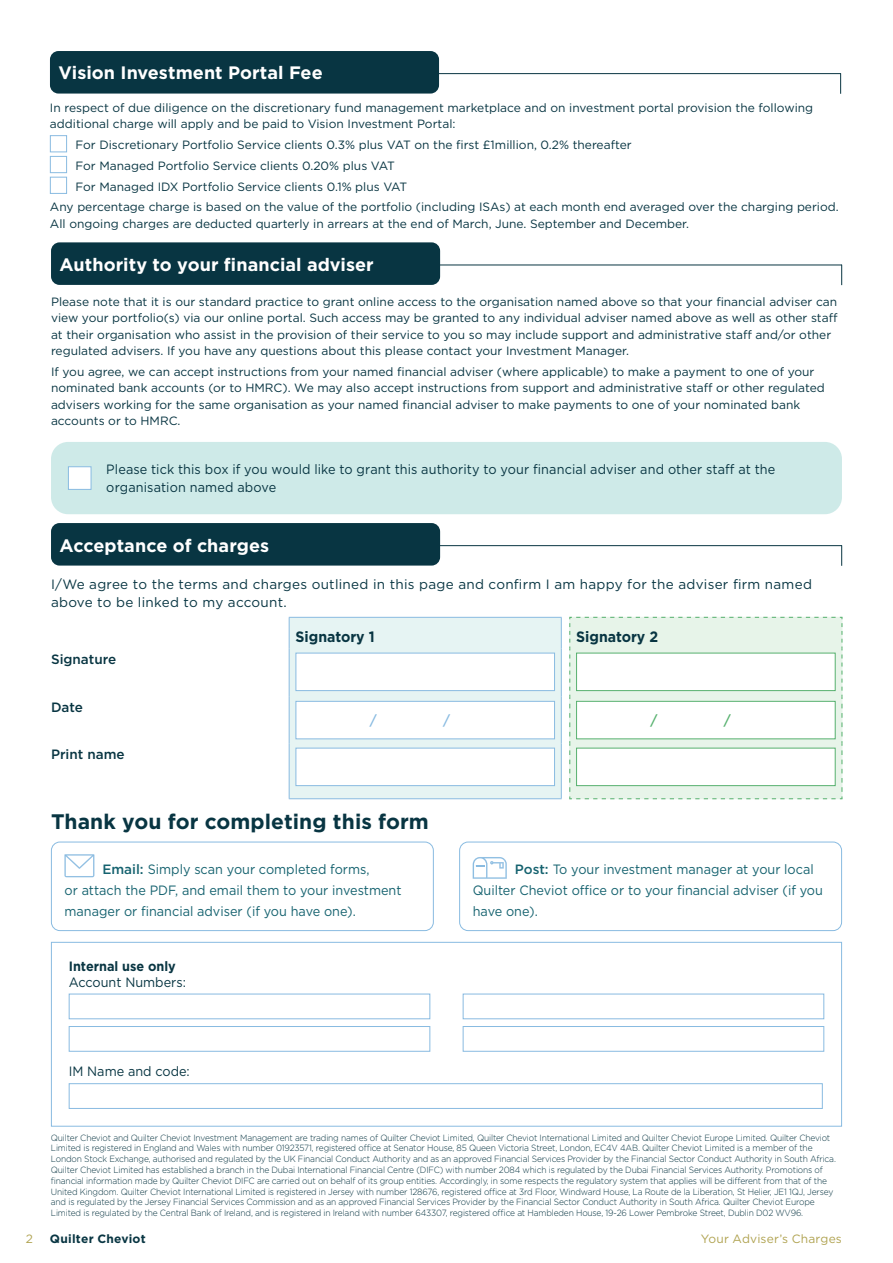
<style>
.page{position:relative;width:893px;height:1263px;background:#fff}
.page>*{position:absolute;margin:0;border:0;box-sizing:border-box;transform-origin:0 0}
.t1{font:700 21px "Gotham";letter-spacing:.005em;color:#083542}
.t2{font:700 18px "Gotham";color:#fff}
.t3{font:700 15px "Gotham";color:#083542;scale:.94 1}
.t4{font:13.5px/21px "Gotham";color:#15626f;scale:.94 1}
.t5{font:13.5px/18px "Gotham";letter-spacing:.015em;color:#083542;scale:.94 1}
.t6{font:13.5px/18px "Gotham";letter-spacing:.015em;color:#083542}
.t7{font:500 13.5px "Gotham";color:#083542}
.t8{font:700 13.5px "Gotham";color:#083542;scale:.94 1}
.t9{font:500 13.5px "Gotham";color:#89bbe1}
.t10{font:500 13.5px "Gotham";color:#57b16f}
.t11{font:12px/16.5px "Gotham";color:#083542}
.t12{font:12px "Gotham";letter-spacing:.015em;color:#b0a351}
.t13{font:700 12px "Gotham";letter-spacing:.015em;color:#083542}
.t14{font:300 9px/10.8px "Gotham";letter-spacing:-.02em;color:#083542;scale:.94 1}
.s1{font-weight:500}
</style>
<div class="page">
<hr style="left:248px;top:73px;width:593px;height:1px;background:#083542">
<svg style="left:840px;top:73px;width:1px;height:21px"></svg>
<div style="left:50px;top:51px;width:389px;height:43px;background:#083542;border-radius:9px"></div>
<div style="left:50px;top:135px;width:17px;height:17px;background:#fff;border:1px solid #89bbe1"></div>
<div style="left:50px;top:156px;width:17px;height:17px;background:#fff;border:1px solid #89bbe1"></div>
<div style="left:50px;top:177px;width:17px;height:17px;background:#fff;border:1px solid #89bbe1"></div>
<hr style="left:249px;top:545px;width:593px;height:1px;background:#083542">
<svg style="left:841px;top:545px;width:1px;height:21px"></svg>
<div style="left:51px;top:523px;width:389px;height:43px;background:#083542;border-radius:9px"></div>
<svg style="left:290px;top:618px;width:271px;height:180px;background:#e3f2f2"></svg>
<hr style="left:289px;top:617px;width:273px;height:1px;background:#89bbe1">
<hr style="left:289px;top:618px;width:1px;height:30px;background:#89bbe1">
<hr style="left:561px;top:618px;width:1px;height:30px;background:#89bbe1">
<hr style="left:289px;top:648px;width:1px;height:49px;background:#89bbe1">
<hr style="left:561px;top:648px;width:1px;height:49px;background:#89bbe1">
<hr style="left:289px;top:697px;width:1px;height:46px;background:#89bbe1">
<hr style="left:561px;top:697px;width:1px;height:46px;background:#89bbe1">
<hr style="left:289px;top:743px;width:1px;height:55px;background:#89bbe1">
<hr style="left:561px;top:743px;width:1px;height:55px;background:#89bbe1">
<hr style="left:289px;top:798px;width:273px;height:1px;background:#89bbe1">
<svg style="left:569px;top:616px;width:274px;height:183px;background:#e1f1e4"></svg>
<div style="left:296px;top:653px;width:259px;height:38px;background:#fff;border:1px solid #89bbe1"></div>
<div style="left:576px;top:653px;width:260px;height:38px;background:#fff;border:1px solid #57b16f"></div>
<div style="left:296px;top:701px;width:259px;height:38px;background:#fff"></div>
<div style="left:296px;top:701px;width:259px;height:38px;border:1px solid #89bbe1"></div>
<div style="left:577px;top:701px;width:258px;height:38px;background:#fff"></div>
<div style="left:576px;top:701px;width:260px;height:38px;border:1px solid #57b16f"></div>
<div style="left:296px;top:748px;width:259px;height:38px;background:#fff;border:1px solid #89bbe1"></div>
<div style="left:576px;top:748px;width:260px;height:38px;background:#fff;border:1px solid #57b16f"></div>
<svg style="left:473px;top:857px;width:34px;height:22px"></svg>
<div style="left:459px;top:842px;width:383px;height:89px;border:1px solid #89bbe1;border-radius:9px"></div>
<svg style="left:65px;top:854px;width:29px;height:23px"></svg>
<div style="left:51px;top:842px;width:383px;height:89px;border:1px solid #89bbe1;border-radius:9px"></div>
<svg style="left:68px;top:993px;width:363px;height:26px"></svg>
<svg style="left:462px;top:993px;width:363px;height:26px"></svg>
<svg style="left:68px;top:1026px;width:363px;height:26px"></svg>
<svg style="left:462px;top:1026px;width:363px;height:26px"></svg>
<svg style="left:68px;top:1083px;width:755px;height:26px"></svg>
<div style="left:51px;top:942px;width:791px;height:184px;border:1px solid #89bbe1"></div>
<hr style="left:249px;top:265px;width:593px;height:1px;background:#083542">
<svg style="left:841px;top:265px;width:1px;height:20px"></svg>
<div style="left:51px;top:242px;width:389px;height:43px;background:#083542;border-radius:9px"></div>
<div style="left:51px;top:442px;width:791px;height:72px;background:#ceeae8;border-radius:17px"></div>
<div style="left:68px;top:466px;width:23px;height:24px;background:#fff;border:1px solid #89bbe1"></div>
<h2 class="t2" style="left:58px;top:61px;width:266px">Vision Investment Portal Fee</h2>
<h3 class="t11" style="left:50px;top:99px;width:765px">In respect of due diligence on the discretionary fund management marketplace and on investment portal provision the following additional charge will apply and be paid to Vision Investment Portal:</h3>
<h3 class="t11" style="left:75px;top:136px;width:558px">For Discretionary Portfolio Service clients 0.3% plus VAT on the first £1million, 0.2% thereafter</h3>
<h3 class="t11" style="left:75px;top:157px;width:321px">For Managed Portfolio Service clients 0.20% plus VAT</h3>
<h3 class="t11" style="left:75px;top:178px;width:333px">For Managed IDX Portfolio Service clients 0.1% plus VAT</h3>
<h3 class="t11" style="left:50px;top:199px;width:790px">Any percentage charge is based on the value of the portfolio (including ISAs) at each month end averaged over the charging period.</h3>
<h3 class="t11" style="left:50px;top:215px;width:641px">All ongoing charges are deducted quarterly in arrears at the end of March, June. September and December.</h3>
<h2 class="t2" style="left:60px;top:253px;width:316px">Authority to your financial adviser</h2>
<p class="t11" style="left:51px;top:293px;width:788px">Please note that it is our standard practice to grant online access to the organisation named above so that your financial adviser can view your portfolio(s) via our online portal. Such access may be granted to any individual adviser named above as well as other staff at their organisation who assist in the provision of their service to you so may include support and administrative staff and/or other regulated advisers. If you have any questions about this please contact your Investment Manager.</p>
<p class="t11" style="left:51px;top:363px;width:775px">If you agree, we can accept instructions from your named financial adviser (where applicable) to make a payment to one of your nominated bank accounts (or to HMRC). We may also accept instructions from support and administrative staff or other regulated advisers working for the same organisation as your named financial adviser to make payments to one of your nominated bank accounts or to HMRC.</p>
<h3 class="t5" style="left:106px;top:460px;width:713px">Please tick this box if you would like to grant this authority to your financial adviser and other staff at the organisation named above</h3>
<h2 class="t2" style="left:60px;top:533px;width:211px">Acceptance of charges</h2>
<h3 class="t6" style="left:51px;top:575px;width:762px">I/We agree to the terms and charges outlined in this page and confirm I am happy for the adviser firm named above to be linked to my account.</h3>
<h3 class="t3" style="left:296px;top:627px;width:86px">Signatory 1</h3>
<h3 class="t3" style="left:576px;top:627px;width:89px">Signatory 2</h3>
<h3 class="t7" style="left:51px;top:650px;width:67px">Signature</h3>
<h3 class="t7" style="left:51px;top:698px;width:33px">Date</h3>
<h3 class="t9" style="left:370px;top:712px;width:9px">/</h3>
<h3 class="t9" style="left:443px;top:712px;width:9px">/</h3>
<h3 class="t10" style="left:650px;top:712px;width:9px">/</h3>
<h3 class="t10" style="left:724px;top:712px;width:9px">/</h3>
<h3 class="t7" style="left:51px;top:745px;width:75px">Print name</h3>
<h1 class="t1" style="left:51px;top:807px;width:379px">Thank you for completing this form</h1>
<h3 class="t4" style="left:65px;top:859px;width:360px;text-indent:38px"><span class="s1">Email:</span> Simply scan your completed forms,<br>or attach the PDF, and email them to your investment manager or financial adviser (if you have one).</h3>
<h3 class="t8" style="left:69px;top:957px;width:115px">Internal use only</h3>
<h3 class="t5" style="left:69px;top:973px;width:126px">Account Numbers:</h3>
<h3 class="t5" style="left:69px;top:1062px;width:130px">IM Name and code:</h3>
<h3 class="t4" style="left:473px;top:859px;width:374px;text-indent:42px"><span class="s1">Post:</span> To your investment manager at your local<br>Quilter Cheviot office or to your financial adviser (if you have one).</h3>
<p class="t14" style="left:51px;top:1132px;width:837px">Quilter Cheviot and Quilter Cheviot Investment Management are trading names of Quilter Cheviot Limited, Quilter Cheviot International Limited and Quilter Cheviot Europe Limited. Quilter Cheviot Limited is registered in England and Wales with number 01923571, registered office at Senator House, 85 Queen Victoria Street, London, EC4V 4AB. Quilter Cheviot Limited is a member of the London Stock Exchange, authorised and regulated by the UK Financial Conduct Authority and as an approved Financial Services Provider by the Financial Sector Conduct Authority in South Africa.<br>Quilter Cheviot Limited has established a branch in the Dubai International Financial Centre (DIFC) with number 2084 which is regulated by the Dubai Financial Services Authority. Promotions of financial information made by Quilter Cheviot DIFC are carried out on behalf of its group entities. Accordingly, in some respects the regulatory system that applies will be different from that of the United Kingdom. Quilter Cheviot International Limited is registered in Jersey with number 128676, registered office at 3rd Floor, Windward House, La Route de la Liberation, St Helier, JE1 1QJ, Jersey and is regulated by the Jersey Financial Services Commission and as an approved Financial Services Provider by the Financial Sector Conduct Authority in South Africa. Quilter Cheviot Europe Limited is regulated by the Central Bank of Ireland, and is registered in Ireland with number 643307, registered office at Hambleden House, 19-26 Lower Pembroke Street, Dublin D02 WV96.</p>
<h3 class="t12" style="left:26px;top:1231px;width:9px">2</h3>
<h3 class="t13" style="left:50px;top:1230px;width:97px">Quilter Cheviot</h3>
<h3 class="t12" style="left:701px;top:1231px;width:143px">Your Adviser’s Charges</h3>
</div>
